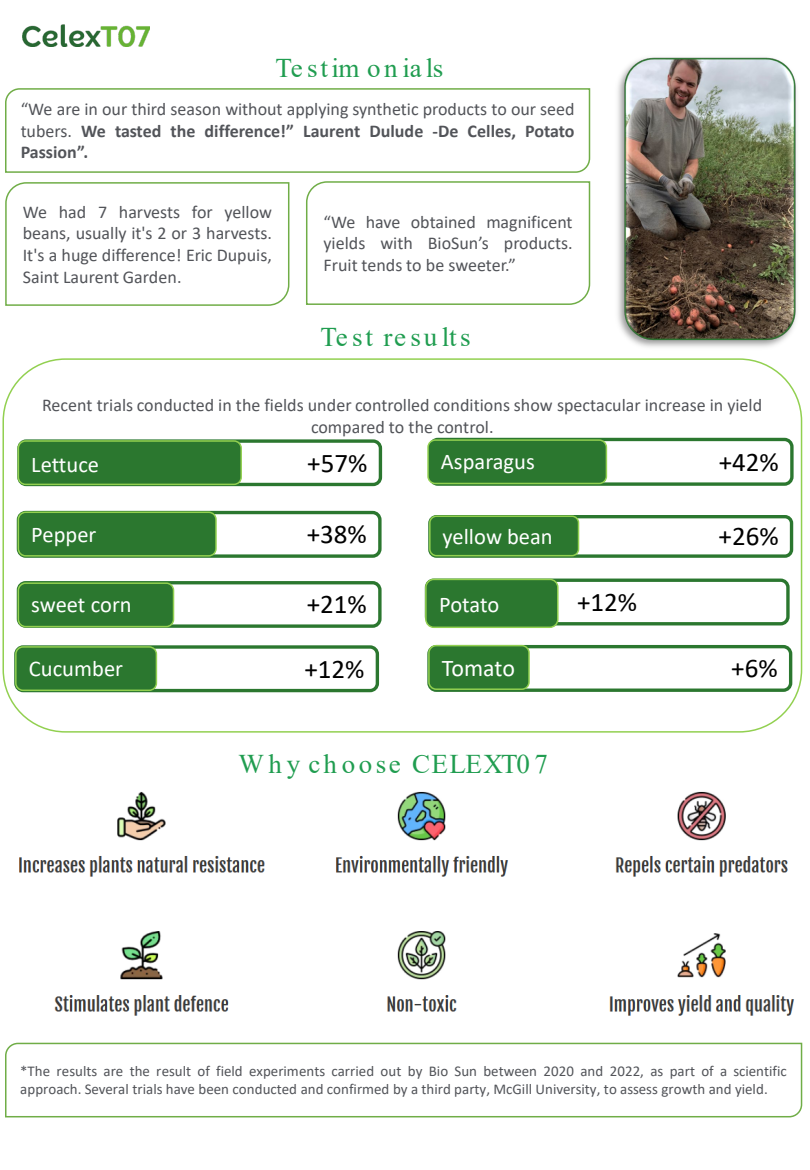
<style>
.page{position:relative;width:810px;height:1170px;background:#fff}
.page>*{position:absolute;margin:0;border:0;box-sizing:border-box;transform-origin:0 0}
.t1{font:27px "Times New Roman";letter-spacing:.1em;color:#209d50}
.t2{font:27px "Calibri";color:#000}
.t3{font:24px "Calibri";letter-spacing:-.005em;color:#fff}
.t4{font:22.5px "Calibri";color:#fff}
.t5{font:18px/21.6px "Calibri";color:#525459;text-align:justify}
.t6{font:15px/18px "Calibri";color:#525459}
.s1{font-weight:700}
</style>
<div class="page">
<img style="left:617px;top:57px;width:179px;height:290px">
<svg style="left:5px;top:88px;width:586px;height:85px"></svg>
<svg style="left:5px;top:182px;width:285px;height:124px"></svg>
<svg style="left:306px;top:181px;width:285px;height:124px"></svg>
<div style="left:17px;top:511px;width:365px;height:47px;border:3px solid #2b772f;border-radius:7px"></div>
<div style="left:18px;top:512px;width:199px;height:45px;background:#2b772f;border:2px solid #92d050;border-radius:7px"></div>
<div style="left:428px;top:515px;width:365px;height:43px;border:3px solid #2b772f;border-radius:7px"></div>
<div style="left:429px;top:515px;width:150px;height:41px;background:#2b772f;border:2px solid #92d050;border-radius:7px"></div>
<div style="left:17px;top:439px;width:365px;height:47px;border:3px solid #2b772f;border-radius:7px"></div>
<div style="left:18px;top:440px;width:224px;height:45px;background:#2b772f;border:2px solid #92d050;border-radius:7px"></div>
<div style="left:17px;top:581px;width:365px;height:47px;border:3px solid #2b772f;border-radius:7px"></div>
<div style="left:18px;top:582px;width:156px;height:45px;background:#2b772f;border:2px solid #92d050;border-radius:7px"></div>
<div style="left:14px;top:645px;width:365px;height:47px;border:3px solid #2b772f;border-radius:7px"></div>
<div style="left:15px;top:646px;width:142px;height:45px;background:#2b772f;border:2px solid #92d050;border-radius:7px"></div>
<div style="left:425px;top:579px;width:365px;height:46px;border:3px solid #2b772f;border-radius:7px"></div>
<div style="left:425px;top:579px;width:134px;height:49px;background:#2b772f;border:2px solid #92d050;border-radius:8px"></div>
<div style="left:427px;top:645px;width:365px;height:47px;border:3px solid #2b772f;border-radius:7px"></div>
<div style="left:428px;top:645px;width:102px;height:45px;background:#2b772f;border:2px solid #92d050;border-radius:7px"></div>
<div style="left:429px;top:438px;width:365px;height:48px;border:3px solid #2b772f;border-radius:7px"></div>
<div style="left:427px;top:439px;width:180px;height:45px;background:#2b772f;border:2px solid #92d050;border-radius:7px"></div>
<svg style="left:5px;top:1042px;width:798px;height:76px"></svg>
<img style="left:22px;top:25px;width:128px;height:22px">
<img style="left:19px;top:791px;width:776px;height:225px">
<h1 class="t1" style="left:275px;top:49px;width:170px">Testim onials</h1>
<p class="t5" style="left:21px;top:98px;width:555px">“We are in our third season without applying synthetic products to our seed tubers. <span class="s1">We tasted the difference!” Laurent Dulude -De Celles, Potato Passion”.</span></p>
<p class="t5" style="left:23px;top:201px;width:251px">We had 7 harvests for yellow beans, usually it's 2 or 3 harvests.<br>It's a huge difference! Eric Dupuis, Saint Laurent Garden.</p>
<p class="t5" style="left:323px;top:210px;width:251px">“We have obtained magnificent yields with BioSun’s products.<br>Fruit tends to be sweeter.”</p>
<h1 class="t1" style="left:320px;top:318px;width:152px">Test results</h1>
<p class="t5" style="left:42px;top:394px;width:721px;text-align:center">Recent trials conducted in the fields under controlled conditions show spectacular increase in yield compared to the control.</p>
<p class="t4" style="left:31px;top:449px;width:69px">Lettuce</p>
<h1 class="t2" style="left:307px;top:444px;width:62px">+57%</h1>
<p class="t4" style="left:441px;top:446px;width:95px">Asparagus</p>
<h1 class="t2" style="left:719px;top:443px;width:62px">+42%</h1>
<p class="t4" style="left:31px;top:519px;width:67px">Pepper</p>
<h1 class="t2" style="left:307px;top:516px;width:62px">+38%</h1>
<p class="t4" style="left:443px;top:520px;width:112px">yellow bean</p>
<h1 class="t2" style="left:719px;top:518px;width:62px">+26%</h1>
<p class="t4" style="left:31px;top:589px;width:102px">sweet corn</p>
<h1 class="t2" style="left:307px;top:586px;width:62px">+21%</h1>
<p class="t4" style="left:29px;top:653px;width:96px">Cucumber</p>
<h1 class="t2" style="left:304px;top:650px;width:62px">+12%</h1>
<p class="t4" style="left:439px;top:589px;width:62px">Potato</p>
<h1 class="t2" style="left:577px;top:583px;width:62px">+12%</h1>
<h2 class="t3" style="left:442px;top:651px;width:75px">Tomato</h2>
<h1 class="t2" style="left:731px;top:650px;width:48px">+6%</h1>
<h1 class="t1" style="left:238px;top:745px;width:311px">Why choose CELEXT07</h1>
<p class="t6" style="left:20px;top:1062px;width:768px">*The results are the result of field experiments carried out by Bio Sun between 2020 and 2022, as part of a scientific approach. Several trials have been conducted and confirmed by a third party, McGill University, to assess growth and yield.</p>
</div>
